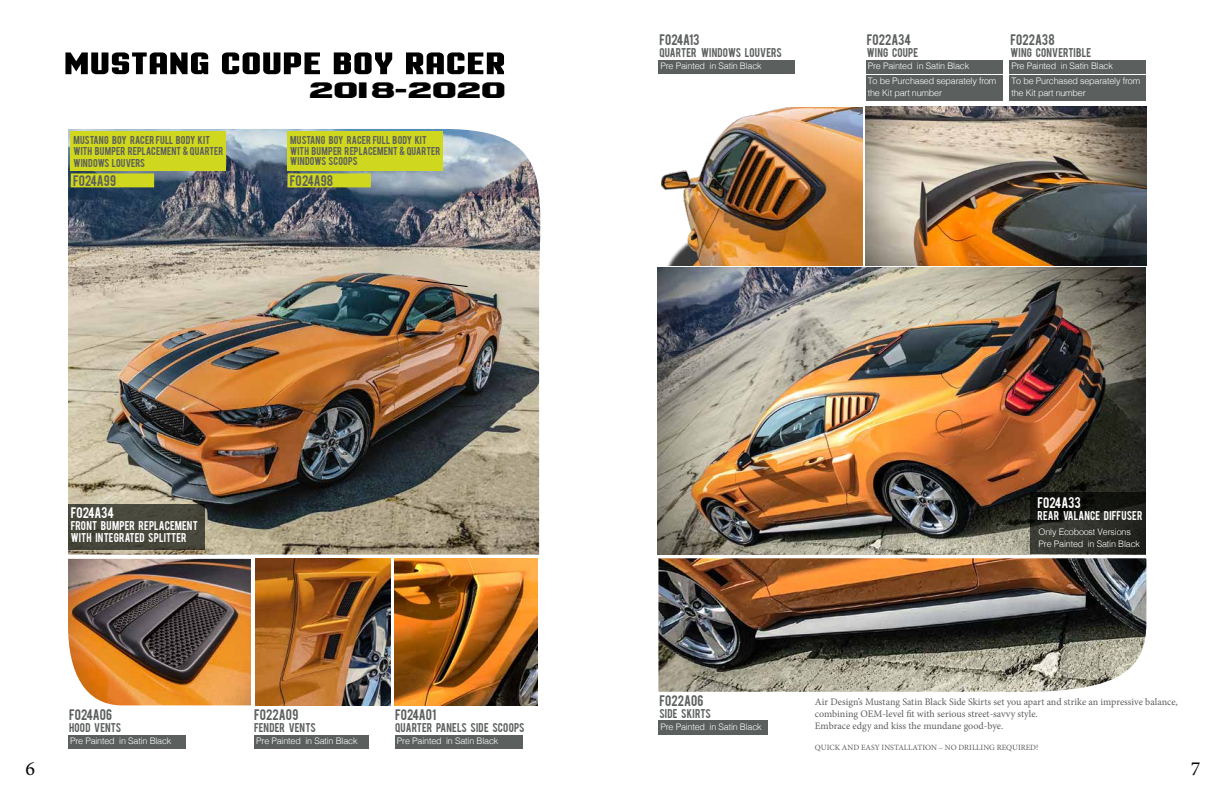
<style>
.page{position:relative;width:1225px;height:791px;background:#fff}
.page>*{position:absolute;margin:0;border:0;box-sizing:border-box;transform-origin:0 0}
.t1{font:700 43.5px "Motion Control Neue Lite";color:#000;scale:1.27 1}
.t2{font:20px "Minion Pro";color:#000}
.t3{font:17.4px "Ash";color:#000;scale:1.27 1}
.t4{font:12px "Bebas";color:#5b5f5d}
.t5{font:12px "Bebas";letter-spacing:-.01em;color:#fff}
.t6{font:10px/12px "Minion Pro";color:#5b5f5d}
.t7{font:10px "Bebas";letter-spacing:.02em;color:#5b5f5d}
.t8{font:10px/12px "Bebas";letter-spacing:.015em;color:#fff}
.t9{font:10px "Bebas";color:#5b5f5d}
.t10{font:300 9px/12px "Helvetica";letter-spacing:-.02em;color:#fff}
.t11{font:9px/10.8px "Bebas";letter-spacing:.015em;color:#5b5f5d}
.t12{font:8px "Minion Pro";color:#5b5f5d}
</style>
<div class="page">
<img style="left:68px;top:129px;width:473px;height:426px">
<img style="left:866px;top:106px;width:280px;height:159px">
<img style="left:68px;top:559px;width:183px;height:146px">
<svg style="left:462px;top:558px;width:65px;height:1px"></svg>
<svg style="left:416px;top:279px;width:52px;height:9px"></svg>
<img style="left:658px;top:268px;width:487px;height:287px">
<img style="left:394px;top:559px;width:143px;height:146px">
<img style="left:661px;top:108px;width:201px;height:157px">
<img style="left:255px;top:559px;width:135px;height:146px">
<img style="left:658px;top:558px;width:488px;height:134px">
<div style="left:68px;top:735px;width:117px;height:13px;background:#5b5f5d"></div>
<div style="left:658px;top:720px;width:110px;height:15px;background:#5b5f5d"></div>
<div style="left:658px;top:60px;width:137px;height:14px;background:#5b5f5d"></div>
<div style="left:866px;top:60px;width:136px;height:14px;background:#5b5f5d"></div>
<div style="left:1009px;top:60px;width:137px;height:14px;background:#5b5f5d"></div>
<div style="left:68px;top:504px;width:137px;height:46px;background:#49473c"></div>
<div style="left:71px;top:173px;width:83px;height:14px;background:#cfd71f"></div>
<div style="left:71px;top:132px;width:155px;height:39px;background:#cfd71f"></div>
<div style="left:287px;top:173px;width:84px;height:14px;background:#cfd71f"></div>
<div style="left:287px;top:132px;width:155px;height:39px;background:#cfd71f"></div>
<svg style="left:1030px;top:492px;width:116px;height:61px;background:#22231f"></svg>
<div style="left:254px;top:735px;width:115px;height:13px;background:#5b5f5d"></div>
<div style="left:395px;top:735px;width:128px;height:13px;background:#5b5f5d"></div>
<div style="left:866px;top:75px;width:136px;height:26px;background:#5b5f5d"></div>
<div style="left:1009px;top:75px;width:137px;height:26px;background:#5b5f5d"></div>
<h1 class="t1" style="left:64px;top:47px;width:349px">MUSTANG COUPE BOY RACER</h1>
<h3 class="t3" style="left:310px;top:80px;width:156px">2018-2020</h3>
<p class="t11" style="left:73px;top:134px;width:151px">MUSTANG BOY RACER FULL BODY KIT<br>WITH BUMPER REPLACEMENT &amp; QUARTER</p>
<p class="t11" style="left:73px;top:157px;width:73px">WINDOWS LOUVERS</p>
<h3 class="t4" style="left:73px;top:171px;width:44px">FO24A99</h3>
<p class="t11" style="left:290px;top:134px;width:151px">MUSTANG BOY RACER FULL BODY KIT<br>WITH BUMPER REPLACEMENT &amp; QUARTER<br>WINDOWS SCOOPS</p>
<h3 class="t4" style="left:290px;top:171px;width:45px">FO24A98</h3>
<h3 class="t5" style="left:71px;top:504px;width:45px">FO24A34</h3>
<p class="t8" style="left:71px;top:519px;width:128px">FRONT BUMPER REPLACEMENT<br>WITH INTEGRATED SPLITTER</p>
<h3 class="t4" style="left:69px;top:706px;width:45px">FO24A06</h3>
<p class="t7" style="left:69px;top:720px;width:54px">HOOD VENTS</p>
<p class="t10" style="left:70px;top:734px;width:103px">Pre Painted in Satin Black</p>
<h3 class="t4" style="left:254px;top:706px;width:46px">FO22A09</h3>
<p class="t9" style="left:254px;top:720px;width:63px">FENDER VENTS</p>
<h3 class="t4" style="left:395px;top:706px;width:43px">FO24A01</h3>
<p class="t7" style="left:395px;top:720px;width:131px">QUARTER PANELS SIDE SCOOPS</p>
<p class="t10" style="left:256px;top:734px;width:103px">Pre Painted in Satin Black</p>
<p class="t10" style="left:397px;top:734px;width:103px">Pre Painted in Satin Black</p>
<h3 class="t4" style="left:659px;top:31px;width:42px">FO24A13</h3>
<p class="t7" style="left:659px;top:46px;width:124px">QUARTER WINDOWS LOUVERS</p>
<p class="t10" style="left:660px;top:59px;width:103px">Pre Painted in Satin Black</p>
<h3 class="t4" style="left:866px;top:31px;width:46px">FO22A34</h3>
<p class="t7" style="left:866px;top:46px;width:53px">WING COUPE</p>
<p class="t10" style="left:867px;top:59px;width:103px">Pre Painted in Satin Black</p>
<h3 class="t4" style="left:1010px;top:31px;width:46px">FO22A38</h3>
<p class="t7" style="left:1010px;top:46px;width:82px">WING CONVERTIBLE</p>
<p class="t10" style="left:1011px;top:59px;width:103px">Pre Painted in Satin Black</p>
<p class="t10" style="left:867px;top:75px;width:130px">To be Purchased separately from the Kit part number</p>
<p class="t10" style="left:1011px;top:75px;width:130px">To be Purchased separately from the Kit part number</p>
<h3 class="t5" style="left:1037px;top:494px;width:45px">FO24A33</h3>
<p class="t8" style="left:1037px;top:509px;width:106px">REAR VALANCE DIFFUSER</p>
<p class="t10" style="left:1038px;top:525px;width:103px">Only Ecoboost Versions<br>Pre Painted in Satin Black</p>
<h3 class="t4" style="left:659px;top:692px;width:46px">FO22A06</h3>
<p class="t7" style="left:659px;top:706px;width:53px">SIDE SKIRTS</p>
<p class="t10" style="left:660px;top:720px;width:103px">Pre Painted in Satin Black</p>
<p class="t6" style="left:815px;top:695px;width:364px">Air Design’s Mustang Satin Black Side Skirts set you apart and strike an impressive balance, combining OEM-level fit with serious street-savvy style.<br>Embrace edgy and kiss the mundane good-bye.</p>
<p class="t12" style="left:815px;top:742px;width:225px">QUICK AND EASY INSTALLATION – NO DRILLING REQUIRED!</p>
<h2 class="t2" style="left:26px;top:755px;width:11px">6</h2>
<h2 class="t2" style="left:1190px;top:755px;width:11px">7</h2>
</div>
